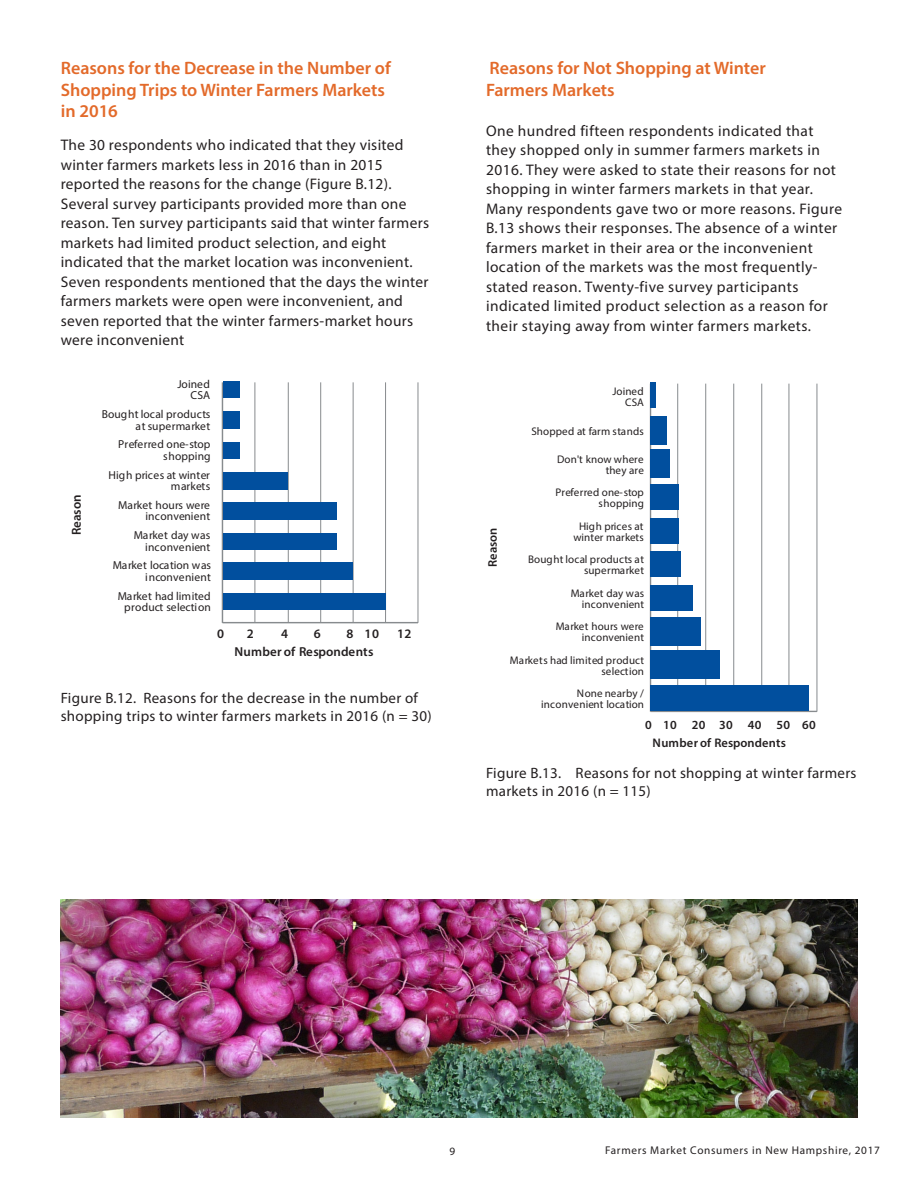
<style>
.page{position:relative;width:918px;height:1188px;background:#fff}
.page>*{position:absolute;margin:0;border:0;box-sizing:border-box;transform-origin:0 0}
.header_3{font:600 18px/21.6px "Myriad Pro";color:#e36a2a}
.body{font:600 18px/21.6px "Myriad Pro";color:#e36a2a}
.body-2{font:15.3px/19.5px "Myriad Pro";letter-spacing:.02em;color:#231f20}
.t1{font:15px/18px "Myriad Pro";letter-spacing:.02em;color:#231f20}
.t2{font:600 13.05px "Myriad Pro";color:#231f20}
.t3{font:600 12.45px "Myriad Pro";color:#231f20}
.t4{font:600 12.45px "Myriad Pro";letter-spacing:.03em;color:#231f20}
.t5{font:11.55px/11.6px "Myriad Pro";letter-spacing:.01em;color:#231f20;text-align:right}
.t6{font:11.25px "Myriad Pro";letter-spacing:.06em;color:#231f20}
.t7{font:11.1px/11.1px "Myriad Pro";letter-spacing:.015em;color:#231f20;text-align:right}
</style>
<div class="page">
<img style="left:61px;top:899px;width:796px;height:218px">
<hr style="left:418px;top:382px;width:1px;height:241px;background:#878b8e">
<hr style="left:385px;top:382px;width:1px;height:241px;background:#878b8e">
<hr style="left:353px;top:382px;width:1px;height:241px;background:#878b8e">
<hr style="left:320px;top:382px;width:1px;height:241px;background:#878b8e">
<hr style="left:288px;top:382px;width:1px;height:241px;background:#878b8e">
<hr style="left:255px;top:382px;width:1px;height:241px;background:#878b8e">
<hr style="left:222px;top:622px;width:196px;height:1px;background:#878b8e">
<hr style="left:222px;top:382px;width:1px;height:241px;background:#878b8e">
<div style="left:223px;top:594px;width:162px;height:16px;background:#014f9e"></div>
<div style="left:223px;top:562px;width:130px;height:18px;background:#014f9e"></div>
<div style="left:223px;top:533px;width:113px;height:16px;background:#014f9e"></div>
<div style="left:223px;top:502px;width:113px;height:18px;background:#014f9e"></div>
<div style="left:223px;top:472px;width:65px;height:17px;background:#014f9e"></div>
<div style="left:223px;top:442px;width:16px;height:16px;background:#014f9e"></div>
<div style="left:223px;top:411px;width:16px;height:18px;background:#014f9e"></div>
<div style="left:223px;top:382px;width:16px;height:16px;background:#014f9e"></div>
<hr style="left:817px;top:384px;width:1px;height:328px;background:#878b8e">
<hr style="left:789px;top:384px;width:1px;height:328px;background:#878b8e">
<hr style="left:761px;top:384px;width:1px;height:328px;background:#878b8e">
<hr style="left:733px;top:384px;width:1px;height:328px;background:#878b8e">
<hr style="left:705px;top:384px;width:1px;height:328px;background:#878b8e">
<hr style="left:677px;top:384px;width:1px;height:328px;background:#878b8e">
<hr style="left:651px;top:711px;width:166px;height:1px;background:#878b8e">
<hr style="left:650px;top:384px;width:1px;height:328px;background:#878b8e">
<div style="left:650px;top:685px;width:158px;height:26px;background:#014f9e"></div>
<div style="left:650px;top:650px;width:69px;height:29px;background:#014f9e"></div>
<div style="left:650px;top:617px;width:50px;height:28px;background:#014f9e"></div>
<div style="left:650px;top:585px;width:42px;height:25px;background:#014f9e"></div>
<div style="left:650px;top:552px;width:31px;height:25px;background:#014f9e"></div>
<div style="left:650px;top:518px;width:28px;height:25px;background:#014f9e"></div>
<div style="left:650px;top:485px;width:28px;height:25px;background:#014f9e"></div>
<div style="left:650px;top:450px;width:20px;height:28px;background:#014f9e"></div>
<div style="left:650px;top:416px;width:17px;height:29px;background:#014f9e"></div>
<div style="left:650px;top:383px;width:6px;height:25px;background:#014f9e"></div>
<p class="header_3" style="left:61px;top:57px;width:332px">Reasons for the Decrease in the Number of<br>Shopping Trips to Winter Farmers Markets in 2016</p>
<p class="body-2" style="left:61px;top:135px;width:370px">The 30 respondents who indicated that they visited winter farmers markets less in 2016 than in 2015 reported the reasons for the change (Figure B.12).<br>Several survey participants provided more than one reason. Ten survey participants said that winter farmers markets had limited product selection, and eight indicated that the market location was inconvenient.<br>Seven respondents mentioned that the days the winter farmers markets were open were inconvenient, and seven reported that the winter farmers-market hours were inconvenient</p>
<p class="t5" style="left:177px;top:378px;width:34px">Joined<br>CSA</p>
<p class="t5" style="left:102px;top:408px;width:110px">Bought local products at supermarket</p>
<p class="t5" style="left:118px;top:438px;width:94px">Preferred one-stop shopping</p>
<p class="t2" style="left:68px;top:535px;width:42px;rotate:-90deg">Reason</p>
<p class="t5" style="left:109px;top:469px;width:103px">High prices at winter markets</p>
<p class="t5" style="left:118px;top:499px;width:94px">Market hours were inconvenient</p>
<p class="t5" style="left:134px;top:529px;width:78px">Market day was inconvenient</p>
<p class="t5" style="left:113px;top:559px;width:100px">Market location was inconvenient</p>
<p class="t5" style="left:118px;top:590px;width:95px;text-align:center">Market had limited product selection</p>
<p class="t2" style="left:217px;top:626px;width:8px">0</p>
<p class="t2" style="left:247px;top:626px;width:8px">2</p>
<p class="t2" style="left:281px;top:626px;width:8px">4</p>
<p class="t2" style="left:314px;top:626px;width:8px">6</p>
<p class="t2" style="left:346px;top:626px;width:34px">8 10</p>
<p class="t2" style="left:397px;top:626px;width:16px">12</p>
<p class="t2" style="left:234px;top:643px;width:141px">Number of Respondents</p>
<p class="t1" style="left:61px;top:689px;width:372px">Figure B.12. Reasons for the decrease in the number of shopping trips to winter farmers markets in 2016 (n = 30)</p>
<p class="body" style="left:486px;top:57px;width:281px">Reasons for Not Shopping at Winter<br>Farmers Markets</p>
<p class="body-2" style="left:486px;top:120px;width:358px">One hundred fifteen respondents indicated that they shopped only in summer farmers markets in 2016. They were asked to state their reasons for not shopping in winter farmers markets in that year.<br>Many respondents gave two or more reasons. Figure B.13 shows their responses. The absence of a winter farmers market in their area or the inconvenient location of the markets was the most frequently&shy;stated reason. Twenty-five survey participants indicated limited product selection as a reason for their staying away from winter farmers markets.</p>
<p class="t7" style="left:613px;top:385px;width:33px">Joined<br>CSA</p>
<p class="t7" style="left:531px;top:425px;width:114px">Shopped at farm stands</p>
<p class="t7" style="left:557px;top:454px;width:88px">Don't know where they are</p>
<p class="t3" style="left:485px;top:567px;width:40px;rotate:-90deg">Reason</p>
<p class="t7" style="left:555px;top:487px;width:90px">Preferred one-stop shopping</p>
<p class="t7" style="left:574px;top:520px;width:72px;text-align:center">High prices at winter markets</p>
<p class="t7" style="left:528px;top:554px;width:118px">Bought local products at supermarket</p>
<p class="t7" style="left:571px;top:587px;width:75px">Market day was inconvenient</p>
<p class="t7" style="left:556px;top:621px;width:90px">Market hours were inconvenient</p>
<p class="t7" style="left:510px;top:654px;width:136px">Markets had limited product selection</p>
<p class="t7" style="left:541px;top:688px;width:104px">None nearby / inconvenient location</p>
<p class="t4" style="left:645px;top:716px;width:172px">0 10 20 30 40 50 60</p>
<p class="t3" style="left:653px;top:735px;width:135px">Number of Respondents</p>
<p class="t1" style="left:486px;top:764px;width:372px">Figure B.13. Reasons for not shopping at winter farmers markets in 2016 (n = 115)</p>
<p class="t6" style="left:450px;top:1144px;width:7px">9</p>
<p class="t6" style="left:605px;top:1143px;width:276px">Farmers Market Consumers in New Hampshire, 2017</p>
</div>
